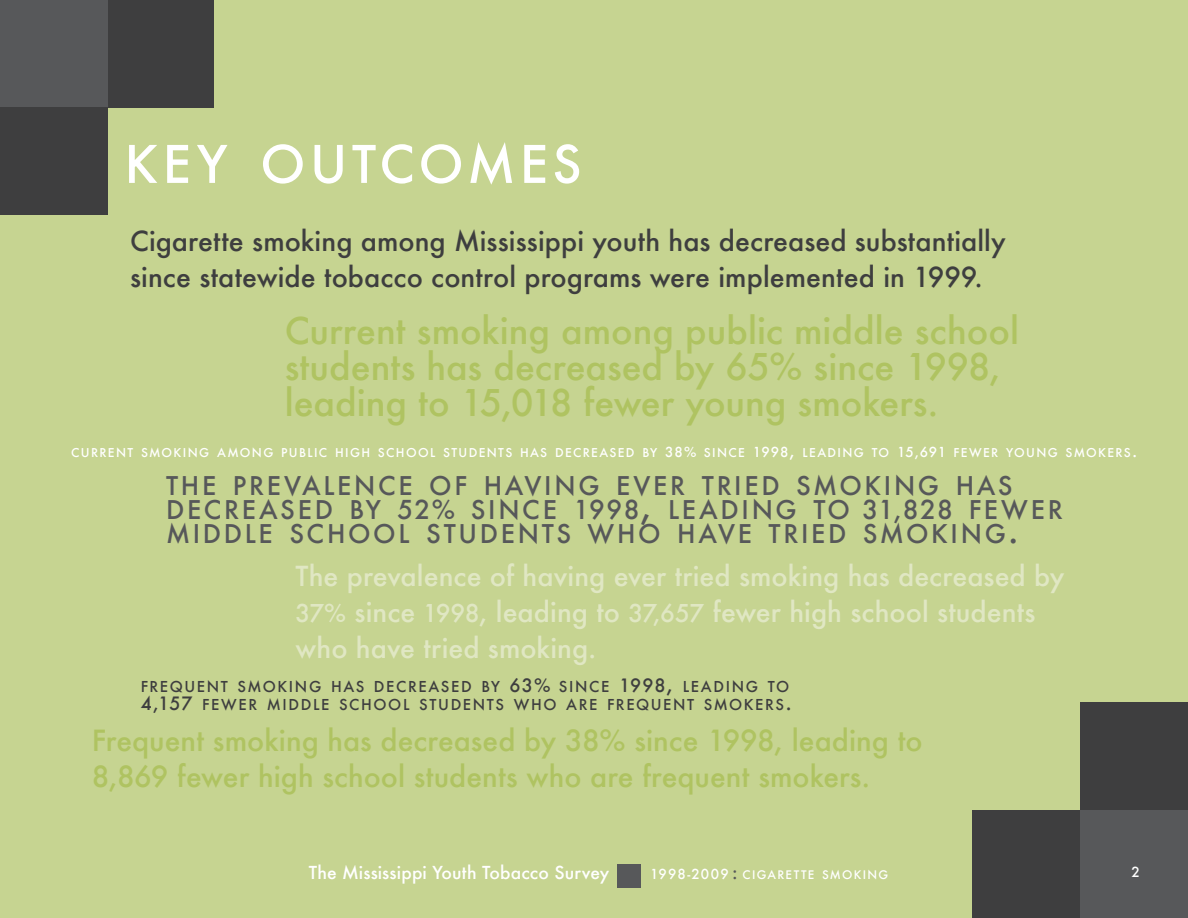
<style>
.page{position:relative;width:1188px;height:918px;background:#c6d491}
.page>*{position:absolute;margin:0;border:0;box-sizing:border-box;transform-origin:0 0}
.t1{font:500 50.4px "Futura";letter-spacing:.085em;color:#fff}
.t2{font:500 36px/36px "Futura";color:#afc361}
.t3{font:500 28.5px/36px "Futura";color:#afc361}
.t4{font:500 27px/36px "Futura";color:#e0e7c3}
.t5{font:500 27px/36px "Futura";letter-spacing:.005em;color:#3e3e3f}
.t6{font:500 25.2px/24px "Futura";letter-spacing:.105em;color:#57585a}
.t7{font:500 18px "Futura";color:#57585a}
.t8{font:500 17.55px "Futura";letter-spacing:.005em;color:#fff}
.t9{font:500 14.7px/18px "Futura";letter-spacing:.11em;color:#3e3e3f}
.t10{font:500 13.65px "Futura";color:#fff}
.t11{font:500 13.5px "Futura";letter-spacing:.08em;color:#fff}
.t12{font:500 11.85px "Futura";letter-spacing:.115em;color:#fff}
.t13{font:500 11.55px "Futura";letter-spacing:.115em;color:#fff}
.s1{font-size:13.5px}
.s2{font-size:16.95px}
.s3{font-size:25.5px}
.s4{font-size:36px}
.s5{font-size:24px}
.s6{font-size:18px}
.s7{font-size:21px}
</style>
<div class="page">
<div style="left:617px;top:864px;width:24px;height:24px;background:#57585a"></div>
<div style="left:106px;top:0;width:108px;height:108px;background:#3e3e3f"></div>
<div style="left:0;top:0;width:108px;height:108px;background:#57585a"></div>
<div style="left:0;top:107px;width:108px;height:108px;background:#3e3e3f"></div>
<div style="left:972px;top:810px;width:108px;height:108px;background:#3e3e3f"></div>
<div style="left:1080px;top:810px;width:108px;height:108px;background:#57585a"></div>
<div style="left:1080px;top:702px;width:108px;height:108px;background:#3e3e3f"></div>
<p class="t1" style="left:124px;top:130px;width:459px">KEY OUTCOMES</p>
<p class="t5" style="left:130px;top:223px;width:877px">Cigarette smoking among Mississippi youth has decreased substantially since statewide tobacco control programs were implemented in 1999.</p>
<p class="t2" style="left:285px;top:312px;width:736px">Current smoking among public middle school</p>
<p class="t2" style="left:285px;top:348px;width:718px">students has decreased by 65% since 1998, leading to 15,018 fewer young smokers.</p>
<p class="t12" style="left:71px;top:444px;width:1067px">CURRENT SMOKING AMONG PUBLIC HIGH SCHOOL STUDENTS HAS DECREASED BY <span class="s1">38%</span> SINCE <span class="s1">1998</span><span class="s2">,</span> LEADING TO <span class="s1">15,691</span> FEWER YOUNG SMOKERS<span class="s2">.</span></p>
<p class="t6" style="left:166px;top:474px;width:898px">THE PREVALENCE OF HAVING EVER TRIED SMOKING HAS<br>DECREASED BY <span class="s3">52%</span> SINCE <span class="s3">1998</span><span class="s4">,</span> LEADING TO <span class="s3">31,828</span> FEWER<br>MIDDLE SCHOOL STUDENTS WHO HAVE TRIED SMOKING<span class="s4">.</span></p>
<p class="t4" style="left:296px;top:558px;width:770px">The prevalence of having ever tried smoking has decreased by<br><span class="s5">37%</span> since <span class="s5">1998</span>, leading to <span class="s5">37,657</span> fewer high school students who have tried smoking.</p>
<p class="t9" style="left:141px;top:678px;width:653px">FREQUENT SMOKING HAS DECREASED BY <span class="s6">63%</span> SINCE <span class="s6">1998</span><span class="s7">,</span> LEADING TO<br><span class="s6">4,157</span> FEWER MIDDLE SCHOOL STUDENTS WHO ARE FREQUENT SMOKERS<span class="s7">.</span></p>
<p class="t3" style="left:92px;top:722px;width:832px">Frequent smoking has decreased by 38% since 1998, leading to<br>8,869 fewer high school students who are frequent smokers.</p>
<p class="t8" style="left:309px;top:860px;width:302px">The Mississippi Youth Tobacco Survey</p>
<p class="t11" style="left:650px;top:865px;width:80px">1998-2009</p>
<p class="t7" style="left:732px;top:860px;width:7px">:</p>
<p class="t13" style="left:742px;top:866px;width:147px">CIGARETTE SMOKING</p>
<p class="t10" style="left:1132px;top:863px;width:10px">2</p>
</div>
